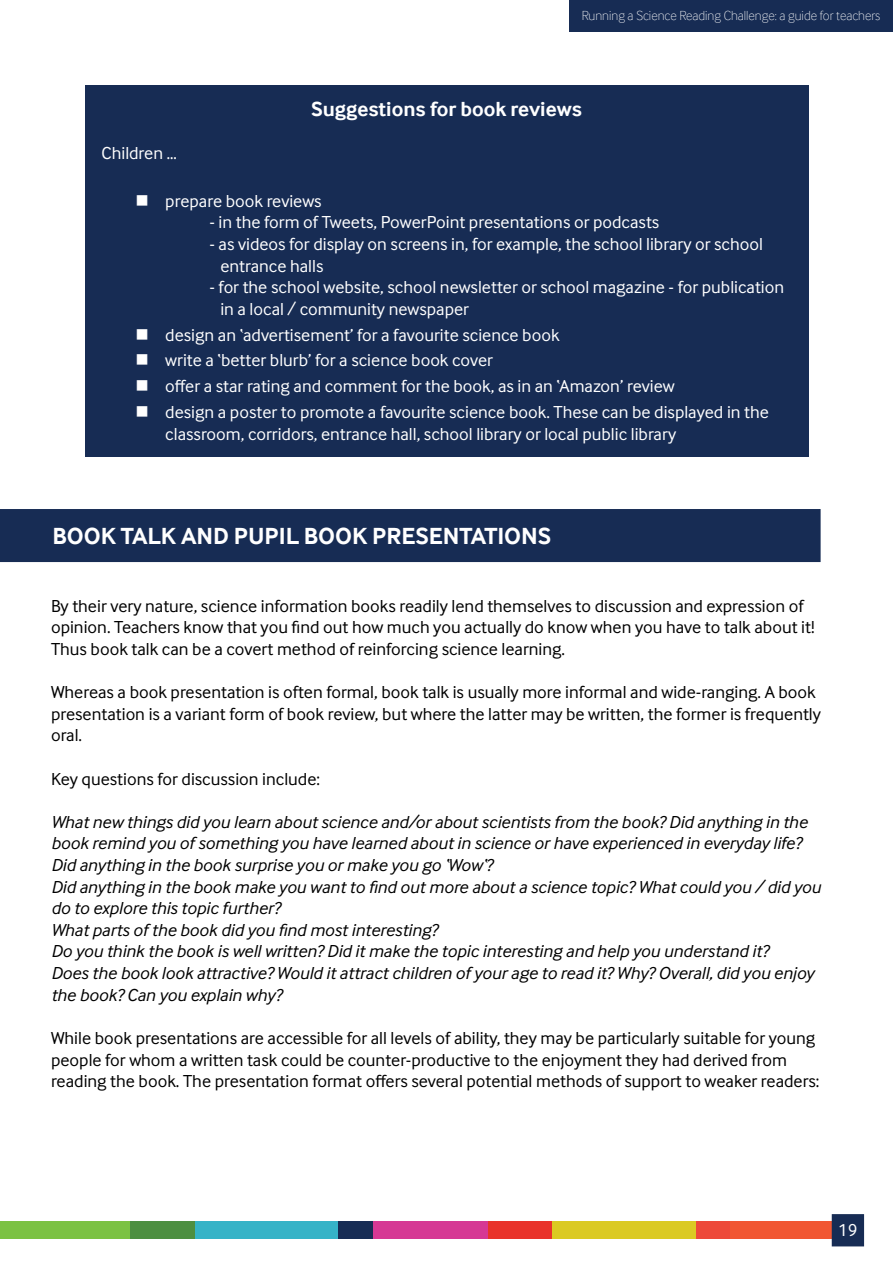
<style>
.page{position:relative;width:893px;height:1263px;background:#fff}
.page>*{position:absolute;margin:0;border:0;box-sizing:border-box;transform-origin:0 0}
.t1{font:700 24px "Inter Face";color:#fff}
.t2{font:700 21px "Inter Face";color:#fff}
.t3{font:18px/21.6px "Inter Face";color:#000}
.t4{font:italic 18px/21.6px "Inter Face";color:#000}
.t5{font:18px/25.8px "Inter Face";color:#fff}
.t6{font:100 13.5px "Inter Face";color:#fff}
</style>
<div class="page">
<div style="left:0;top:1222px;width:130px;height:17px;background:#7bc242"></div>
<div style="left:195px;top:1222px;width:143px;height:17px;background:#35b3c7"></div>
<div style="left:130px;top:1222px;width:65px;height:17px;background:#4d8f41"></div>
<div style="left:372px;top:1222px;width:116px;height:17px;background:#d63894"></div>
<div style="left:338px;top:1222px;width:34px;height:17px;background:#172c54"></div>
<div style="left:552px;top:1222px;width:144px;height:17px;background:#dbca22"></div>
<div style="left:488px;top:1222px;width:64px;height:17px;background:#e9332b"></div>
<div style="left:730px;top:1222px;width:134px;height:17px;background:#f15732"></div>
<div style="left:696px;top:1222px;width:34px;height:17px;background:#ed493a"></div>
<div style="left:832px;top:1214px;width:32px;height:32px;background:#172c54"></div>
<div style="left:569px;top:0;width:324px;height:32px;background:#172c54"></div>
<div style="left:85px;top:85px;width:723px;height:372px;background:#172c54"></div>
<div style="left:0;top:509px;width:821px;height:53px;background:#172c54"></div>
<p class="t6" style="left:582px;top:8px;width:300px">Running a Science Reading Challenge: a guide for teachers</p>
<p class="t2" style="left:311px;top:97px;width:272px">Suggestions for book reviews</p>
<p class="t5" style="left:102px;top:140px;width:77px">Children …</p>
<p class="t5" style="left:165px;top:188px;width:158px">prepare book reviews</p>
<p class="t5" style="left:210px;top:209px;width:451px">- in the form of Tweets, PowerPoint presentations or podcasts</p>
<p class="t5" style="left:220px;top:233px;width:544px;line-height:21.6px;text-indent:-11px">- as videos for display on screens in, for example, the school library or school entrance halls</p>
<p class="t5" style="left:220px;top:276px;width:565px;line-height:21.6px;text-indent:-11px">- for the school website, school newsletter or school magazine - for publication in a local / community newspaper</p>
<p class="t5" style="left:165px;top:322px;width:605px">design an ‘advertisement’ for a favourite science book<br>write a ‘better blurb’ for a science book cover<br>offer a star rating and comment for the book, as in an ‘Amazon’ review<br>design a poster to promote a favourite science book. These can be displayed in the</p>
<p class="t5" style="left:165px;top:421px;width:512px">classroom, corridors, entrance hall, school library or local public library</p>
<h1 class="t1" style="left:53px;top:522px;width:500px">BOOK TALK AND PUPIL BOOK PRESENTATIONS</h1>
<p class="t3" style="left:51px;top:595px;width:765px">By their very nature, science information books readily lend themselves to discussion and expression of opinion. Teachers know that you find out how much you actually do know when you have to talk about it!<br>Thus book talk can be a covert method of reinforcing science learning.</p>
<p class="t3" style="left:51px;top:681px;width:771px">Whereas a book presentation is often formal, book talk is usually more informal and wide-ranging. A book presentation is a variant form of book review, but where the latter may be written, the former is frequently oral.</p>
<p class="t3" style="left:51px;top:768px;width:271px">Key questions for discussion include:</p>
<p class="t4" style="left:51px;top:811px;width:771px">What new things did you learn about science and/or about scientists from the book? Did anything in the book remind you of something you have learned about in science or have experienced in everyday life?<br>Did anything in the book surprise you or make you go ‘Wow‘?<br>Did anything in the book make you want to find out more about a science topic? What could you / did you do to explore this topic further?<br>What parts of the book did you find most interesting?<br>Do you think the book is well written? Did it make the topic interesting and help you understand it?<br>Does the book look attractive? Would it attract children of your age to read it? Why? Overall, did you enjoy the book? Can you explain why?</p>
<p class="t3" style="left:51px;top:1027px;width:770px">While book presentations are accessible for all levels of ability, they may be particularly suitable for young people for whom a written task could be counter-productive to the enjoyment they had derived from reading the book. The presentation format offers several potential methods of support to weaker readers:</p>
<p class="t5" style="left:838px;top:1217px;width:21px">19</p>
</div>
